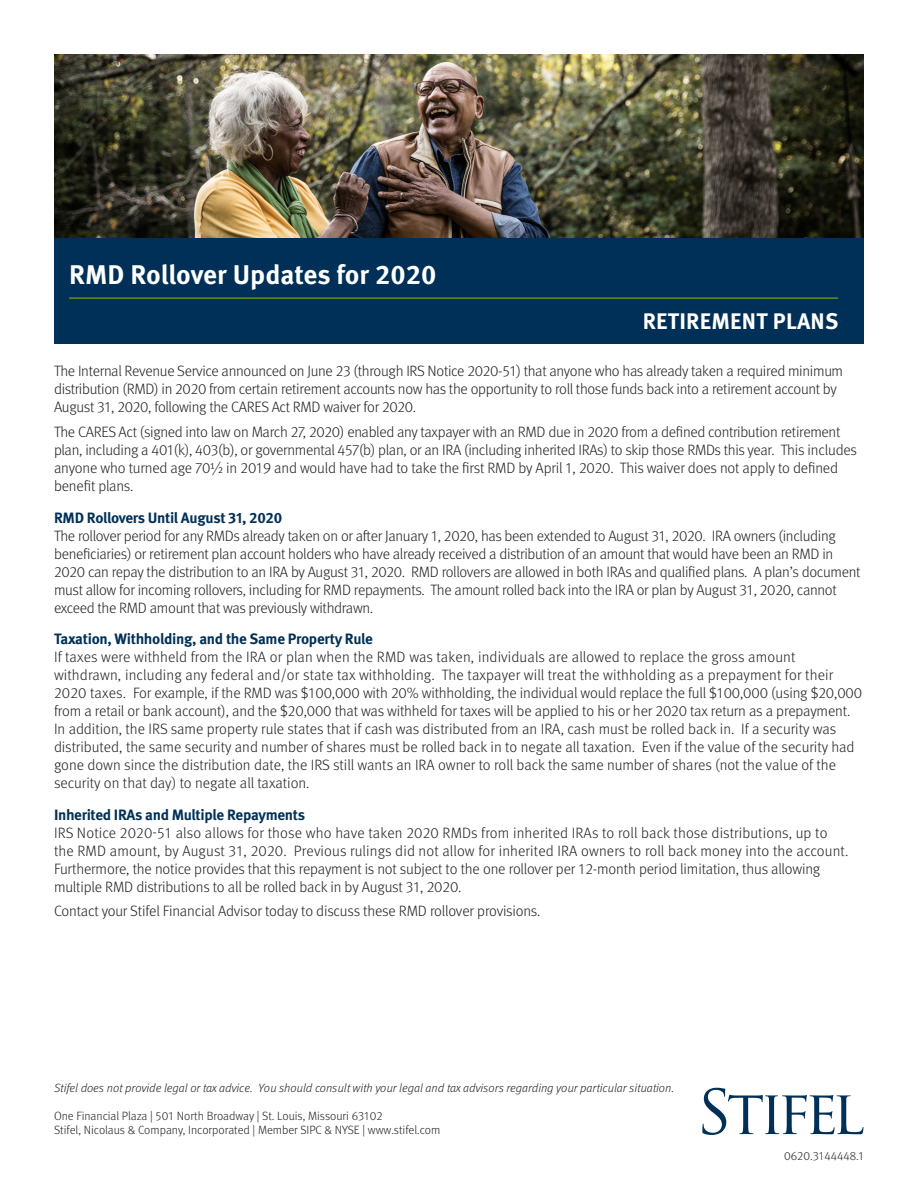
<style>
.page{position:relative;width:918px;height:1188px;background:#fff}
.page>*{position:absolute;margin:0;border:0;box-sizing:border-box;transform-origin:0 0}
.t1{font:700 27px "Meta OT";color:#fff}
.t2{font:700 22.5px "Meta OT";letter-spacing:.01em;color:#fff}
.t3{font:300 15px/18px "Meta OT";letter-spacing:-.015em;color:#231f20}
.t4{font:700 15px "Meta OT";letter-spacing:-.02em;color:#003057}
.t5{font:300 12px "Meta OT";color:#231f20}
.t6{font:italic 300 12px "Meta OT";color:#231f20}
</style>
<div class="page">
<img style="left:54px;top:54px;width:810px;height:184px">
<div style="left:54px;top:238px;width:810px;height:106px;background:#003057"></div>
<hr style="left:69px;top:297px;width:769px;height:2px;background:#658d1b">
<svg style="left:702px;top:1088px;width:161px;height:47px"></svg>
<p class="t1" style="left:69px;top:258px;width:369px">RMD Rollover Updates for 2020</p>
<p class="t2" style="left:643px;top:307px;width:197px">RETIREMENT PLANS</p>
<p class="t3" style="left:54px;top:362px;width:791px">The Internal Revenue Service announced on June 23 (through IRS Notice 2020-51) that anyone who has already taken a required minimum distribution (RMD) in 2020 from certain retirement accounts now has the opportunity to roll those funds back into a retirement account by<br>August 31, 2020, following the CARES Act RMD waiver for 2020.</p>
<p class="t3" style="left:54px;top:423px;width:805px">The CARES Act (signed into law on March 27, 2020) enabled any taxpayer with an RMD due in 2020 from a defined contribution retirement plan, including a 401(k), 403(b), or governmental 457(b) plan, or an IRA (including inherited IRAs) to skip those RMDs this year. This includes anyone who turned age 70½ in 2019 and would have had to take the first RMD by April 1, 2020. This waiver does not apply to defined benefit plans.</p>
<p class="t4" style="left:54px;top:508px;width:230px">RMD Rollovers Until August 31, 2020</p>
<p class="t3" style="left:54px;top:527px;width:808px">The rollover period for any RMDs already taken on or after January 1, 2020, has been extended to August 31, 2020. IRA owners (including beneficiaries) or retirement plan account holders who have already received a distribution of an amount that would have been an RMD in 2020 can repay the distribution to an IRA by August 31, 2020. RMD rollovers are allowed in both IRAs and qualified plans. A plan’s document must allow for incoming rollovers, including for RMD repayments. The amount rolled back into the IRA or plan by August 31, 2020, cannot exceed the RMD amount that was previously withdrawn.</p>
<p class="t4" style="left:54px;top:629px;width:321px">Taxation, Withholding, and the Same Property Rule</p>
<p class="t3" style="left:54px;top:648px;width:810px">If taxes were withheld from the IRA or plan when the RMD was taken, individuals are allowed to replace the gross amount withdrawn, including any federal and/or state tax withholding. The taxpayer will treat the withholding as a prepayment for their 2020 taxes. For example, if the RMD was $100,000 with 20% withholding, the individual would replace the full $100,000 (using $20,000 from a retail or bank account), and the $20,000 that was withheld for taxes will be applied to his or her 2020 tax return as a prepayment.<br>In addition, the IRS same property rule states that if cash was distributed from an IRA, cash must be rolled back in. If a security was distributed, the same security and number of shares must be rolled back in to negate all taxation. Even if the value of the security had gone down since the distribution date, the IRS still wants an IRA owner to roll back the same number of shares (not the value of the security on that day) to negate all taxation.</p>
<p class="t4" style="left:54px;top:805px;width:253px">Inherited IRAs and Multiple Repayments</p>
<p class="t3" style="left:54px;top:824px;width:796px">IRS Notice 2020-51 also allows for those who have taken 2020 RMDs from inherited IRAs to roll back those distributions, up to the RMD amount, by August 31, 2020. Previous rulings did not allow for inherited IRA owners to roll back money into the account.<br>Furthermore, the notice provides that this repayment is not subject to the one rollover per 12-month period limitation, thus allowing multiple RMD distributions to all be rolled back in by August 31, 2020.</p>
<p class="t3" style="left:54px;top:902px;width:488px">Contact your Stifel Financial Advisor today to discuss these RMD rollover provisions.</p>
<p class="t6" style="left:54px;top:1081px;width:622px">Stifel does not provide legal or tax advice. You should consult with your legal and tax advisors regarding your particular situation.</p>
<p class="t5" style="left:54px;top:1108px;width:330px">One Financial Plaza | 501 North Broadway | St. Louis, Missouri 63102</p>
<p class="t5" style="left:54px;top:1123px;width:388px">Stifel, Nicolaus &amp; Company, Incorporated | Member SIPC &amp; NYSE | www.stifel.com</p>
<p class="t5" style="left:784px;top:1149px;width:81px">0620.3144448.1</p>
</div>
